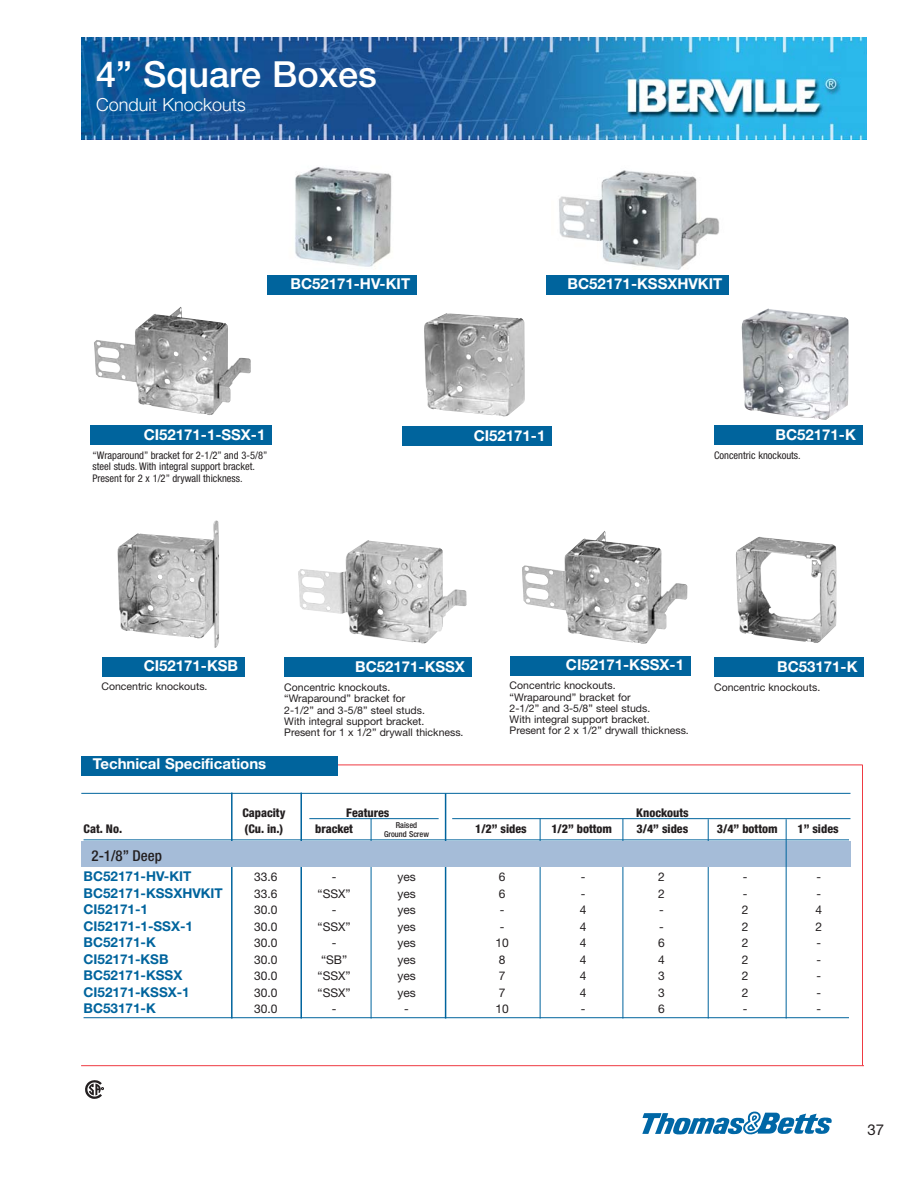
<style>
.page{position:relative;width:918px;height:1188px;background:#fff}
.page>*{position:absolute;margin:0;border:0;box-sizing:border-box;transform-origin:0 0}
.t1{font:500 36px "Helvetica Neue LT Std";color:#fff}
.t2{font:300 18px "Helvetica Neue LT Std";color:#fff}
.t3{font:700 15px "Helvetica Neue LT Std";color:#fff}
.t4{font:500 condensed 15px "Helvetica Neue LT Std";color:#231f20}
.t5{font:15px "Helvetica Neue LT Std";color:#231f20}
.t6{font:700 13.5px "Helvetica Neue LT Std";color:#00649d}
.t7{font:12px "Helvetica Neue LT Std";color:#231f20}
.t8{font:800 condensed 12px "Helvetica Neue LT Std";color:#231f20}
.t9{font:10.5px/11.2px "Helvetica Neue LT Std";color:#231f20}
.t10{font:condensed 10.5px/11.2px "Helvetica Neue LT Std";color:#231f20}
.t11{font:500 condensed 8.25px/9px "Helvetica Neue LT Std";color:#231f20;text-align:center}
</style>
<div class="page">
<hr style="left:81px;top:1065px;width:783px;height:1px;background:#ef3a42">
<hr style="left:331px;top:765px;width:532px;height:1px;background:#ef3a42">
<div style="left:81px;top:756px;width:257px;height:20px;background:#00649d"></div>
<img style="left:81px;top:38px;width:786px;height:102px">
<hr style="left:862px;top:765px;width:1px;height:301px;background:#ef3a42">
<svg style="left:85px;top:1080px;width:19px;height:19px"></svg>
<div style="left:402px;top:426px;width:150px;height:20px;background:#00649d"></div>
<img style="left:424px;top:313px;width:101px;height:104px">
<div style="left:90px;top:425px;width:182px;height:20px;background:#00649d"></div>
<img style="left:94px;top:307px;width:157px;height:108px">
<div style="left:102px;top:657px;width:143px;height:19px;background:#00649d"></div>
<img style="left:117px;top:521px;width:102px;height:127px">
<div style="left:284px;top:657px;width:187px;height:20px;background:#00649d"></div>
<img style="left:298px;top:540px;width:169px;height:103px">
<div style="left:510px;top:656px;width:180px;height:20px;background:#00649d"></div>
<img style="left:522px;top:531px;width:165px;height:113px">
<hr style="left:371px;top:819px;width:1px;height:200px;background:#00649d">
<hr style="left:540px;top:819px;width:1px;height:200px;background:#00649d">
<hr style="left:623px;top:819px;width:1px;height:200px;background:#00649d">
<hr style="left:300px;top:793px;width:2px;height:226px;background:#00649d">
<hr style="left:231px;top:793px;width:2px;height:226px;background:#00649d">
<hr style="left:445px;top:793px;width:1px;height:226px;background:#00649d">
<hr style="left:708px;top:819px;width:1px;height:200px;background:#00649d">
<div style="left:81px;top:842px;width:769px;height:25px;background:#a5bcd8"></div>
<hr style="left:84px;top:839px;width:765px;height:1px;background:#00649d">
<hr style="left:84px;top:1017px;width:765px;height:1px;background:#00649d">
<hr style="left:309px;top:818px;width:130px;height:1px;background:#00649d">
<hr style="left:452px;top:818px;width:398px;height:1px;background:#00649d">
<hr style="left:81px;top:793px;width:770px;height:1px;background:#00649d">
<hr style="left:786px;top:819px;width:1px;height:200px;background:#00649d">
<div style="left:714px;top:425px;width:148px;height:20px;background:#00649d"></div>
<img style="left:742px;top:308px;width:107px;height:112px">
<div style="left:714px;top:657px;width:150px;height:20px;background:#00649d"></div>
<img style="left:736px;top:537px;width:100px;height:106px">
<svg style="left:642px;top:1112px;width:190px;height:23px"></svg>
<div style="left:267px;top:275px;width:150px;height:20px;background:#00649d"></div>
<img style="left:295px;top:167px;width:97px;height:100px">
<div style="left:547px;top:275px;width:182px;height:20px;background:#00649d"></div>
<img style="left:559px;top:170px;width:161px;height:100px">
<h1 class="t1" style="left:96px;top:61px;width:282px">4” Square Boxes</h1>
<h2 class="t2" style="left:96px;top:98px;width:151px">Conduit Knockouts</h2>
<h3 class="t3" style="left:290px;top:278px;width:121px">BC52171-HV-KIT</h3>
<h3 class="t3" style="left:568px;top:278px;width:156px">BC52171-KSSXHVKIT</h3>
<h3 class="t3" style="left:144px;top:429px;width:123px">CI52171-1-SSX-1</h3>
<p class="t10" style="left:92px;top:451px;width:176px">“Wraparound” bracket for 2-1/2” and 3-5/8” steel studs. With integral support bracket.<br>Present for 2 x 1/2” drywall thickness.</p>
<h3 class="t3" style="left:474px;top:430px;width:73px">CI52171-1</h3>
<h3 class="t3" style="left:776px;top:429px;width:82px">BC52171-K</h3>
<p class="t10" style="left:714px;top:450px;width:88px">Concentric knockouts.</p>
<h3 class="t3" style="left:144px;top:660px;width:96px">CI52171-KSB</h3>
<h3 class="t3" style="left:355px;top:661px;width:111px">BC52171-KSSX</h3>
<h3 class="t3" style="left:566px;top:659px;width:120px">CI52171-KSSX-1</h3>
<h3 class="t3" style="left:777px;top:661px;width:82px">BC53171-K</h3>
<p class="t9" style="left:101px;top:682px;width:108px">Concentric knockouts.</p>
<p class="t9" style="left:284px;top:683px;width:181px">Concentric knockouts.<br>“Wraparound” bracket for<br>2-1/2” and 3-5/8” steel studs.<br>With integral support bracket.<br>Present for 1 x 1/2” drywall thickness.</p>
<p class="t9" style="left:510px;top:681px;width:181px">Concentric knockouts.<br>“Wraparound” bracket for<br>2-1/2” and 3-5/8” steel studs.<br>With integral support bracket.<br>Present for 2 x 1/2” drywall thickness.</p>
<p class="t9" style="left:714px;top:683px;width:108px">Concentric knockouts.</p>
<h3 class="t3" style="left:93px;top:758px;width:175px">Technical Specifications</h3>
<p class="t8" style="left:242px;top:808px;width:45px">Capacity</p>
<p class="t8" style="left:346px;top:808px;width:45px">Features</p>
<p class="t8" style="left:636px;top:808px;width:54px">Knockouts</p>
<p class="t11" style="left:384px;top:822px;width:46px">Raised<br>Ground Screw</p>
<p class="t8" style="left:84px;top:825px;width:40px">Cat. No.</p>
<p class="t8" style="left:245px;top:825px;width:40px">(Cu. in.)</p>
<p class="t8" style="left:315px;top:825px;width:39px">bracket</p>
<p class="t8" style="left:475px;top:825px;width:53px">1/2” sides</p>
<p class="t8" style="left:551px;top:825px;width:62px">1/2” bottom</p>
<p class="t8" style="left:637px;top:825px;width:53px">3/4” sides</p>
<p class="t8" style="left:717px;top:825px;width:62px">3/4” bottom</p>
<p class="t8" style="left:797px;top:825px;width:43px">1” sides</p>
<h3 class="t4" style="left:91px;top:850px;width:72px">2-1/8” Deep</h3>
<p class="t6" style="left:84px;top:872px;width:109px">BC52171-HV-KIT</p>
<p class="t7" style="left:254px;top:873px;width:25px">33.6</p>
<p class="t7" style="left:332px;top:873px;width:6px">-</p>
<p class="t7" style="left:397px;top:873px;width:20px">yes</p>
<p class="t7" style="left:499px;top:873px;width:8px">6</p>
<p class="t7" style="left:581px;top:873px;width:6px">-</p>
<p class="t7" style="left:658px;top:873px;width:8px">2</p>
<p class="t7" style="left:743px;top:873px;width:6px">-</p>
<p class="t7" style="left:816px;top:873px;width:6px">-</p>
<p class="t6" style="left:84px;top:888px;width:141px">BC52171-KSSXHVKIT</p>
<p class="t7" style="left:254px;top:889px;width:25px">33.6</p>
<p class="t7" style="left:318px;top:889px;width:35px">“SSX”</p>
<p class="t7" style="left:397px;top:889px;width:20px">yes</p>
<p class="t7" style="left:499px;top:889px;width:8px">6</p>
<p class="t7" style="left:581px;top:889px;width:6px">-</p>
<p class="t7" style="left:658px;top:889px;width:8px">2</p>
<p class="t7" style="left:743px;top:889px;width:6px">-</p>
<p class="t7" style="left:816px;top:889px;width:6px">-</p>
<p class="t6" style="left:84px;top:905px;width:66px">CI52171-1</p>
<p class="t7" style="left:254px;top:906px;width:25px">30.0</p>
<p class="t7" style="left:332px;top:906px;width:6px">-</p>
<p class="t7" style="left:397px;top:906px;width:20px">yes</p>
<p class="t7" style="left:500px;top:906px;width:6px">-</p>
<p class="t7" style="left:580px;top:906px;width:8px">4</p>
<p class="t7" style="left:659px;top:906px;width:6px">-</p>
<p class="t7" style="left:742px;top:906px;width:8px">2</p>
<p class="t7" style="left:815px;top:906px;width:8px">4</p>
<p class="t6" style="left:84px;top:921px;width:111px">CI52171-1-SSX-1</p>
<p class="t7" style="left:254px;top:922px;width:25px">30.0</p>
<p class="t7" style="left:318px;top:922px;width:35px">“SSX”</p>
<p class="t7" style="left:397px;top:922px;width:20px">yes</p>
<p class="t7" style="left:500px;top:922px;width:6px">-</p>
<p class="t7" style="left:580px;top:922px;width:8px">4</p>
<p class="t7" style="left:659px;top:922px;width:6px">-</p>
<p class="t7" style="left:742px;top:922px;width:8px">2</p>
<p class="t7" style="left:815px;top:922px;width:8px">2</p>
<p class="t6" style="left:84px;top:938px;width:74px">BC52171-K</p>
<p class="t7" style="left:254px;top:939px;width:25px">30.0</p>
<p class="t7" style="left:332px;top:939px;width:6px">-</p>
<p class="t7" style="left:397px;top:939px;width:20px">yes</p>
<p class="t7" style="left:495px;top:939px;width:15px">10</p>
<p class="t7" style="left:580px;top:939px;width:8px">4</p>
<p class="t7" style="left:658px;top:939px;width:8px">6</p>
<p class="t7" style="left:742px;top:939px;width:8px">2</p>
<p class="t7" style="left:816px;top:939px;width:6px">-</p>
<p class="t6" style="left:84px;top:954px;width:87px">CI52171-KSB</p>
<p class="t7" style="left:254px;top:955px;width:25px">30.0</p>
<p class="t7" style="left:321px;top:955px;width:28px">“SB”</p>
<p class="t7" style="left:397px;top:955px;width:20px">yes</p>
<p class="t7" style="left:499px;top:955px;width:8px">8</p>
<p class="t7" style="left:580px;top:955px;width:8px">4</p>
<p class="t7" style="left:658px;top:955px;width:8px">4</p>
<p class="t7" style="left:742px;top:955px;width:8px">2</p>
<p class="t7" style="left:816px;top:955px;width:6px">-</p>
<p class="t6" style="left:84px;top:971px;width:100px">BC52171-KSSX</p>
<p class="t7" style="left:254px;top:972px;width:25px">30.0</p>
<p class="t7" style="left:318px;top:972px;width:35px">“SSX”</p>
<p class="t7" style="left:397px;top:972px;width:20px">yes</p>
<p class="t7" style="left:499px;top:972px;width:8px">7</p>
<p class="t7" style="left:580px;top:972px;width:8px">4</p>
<p class="t7" style="left:658px;top:972px;width:8px">3</p>
<p class="t7" style="left:742px;top:972px;width:8px">2</p>
<p class="t7" style="left:816px;top:972px;width:6px">-</p>
<p class="t6" style="left:84px;top:987px;width:108px">CI52171-KSSX-1</p>
<p class="t7" style="left:254px;top:988px;width:25px">30.0</p>
<p class="t7" style="left:318px;top:988px;width:35px">“SSX”</p>
<p class="t7" style="left:397px;top:988px;width:20px">yes</p>
<p class="t7" style="left:499px;top:988px;width:8px">7</p>
<p class="t7" style="left:580px;top:988px;width:8px">4</p>
<p class="t7" style="left:658px;top:988px;width:8px">3</p>
<p class="t7" style="left:742px;top:988px;width:8px">2</p>
<p class="t7" style="left:816px;top:988px;width:6px">-</p>
<p class="t6" style="left:84px;top:1004px;width:74px">BC53171-K</p>
<p class="t7" style="left:254px;top:1005px;width:25px">30.0</p>
<p class="t7" style="left:332px;top:1005px;width:6px">-</p>
<p class="t7" style="left:404px;top:1005px;width:6px">-</p>
<p class="t7" style="left:495px;top:1005px;width:15px">10</p>
<p class="t7" style="left:581px;top:1005px;width:6px">-</p>
<p class="t7" style="left:658px;top:1005px;width:8px">6</p>
<p class="t7" style="left:743px;top:1005px;width:6px">-</p>
<p class="t7" style="left:816px;top:1005px;width:6px">-</p>
<h3 class="t5" style="left:868px;top:1125px;width:18px">37</h3>
</div>
